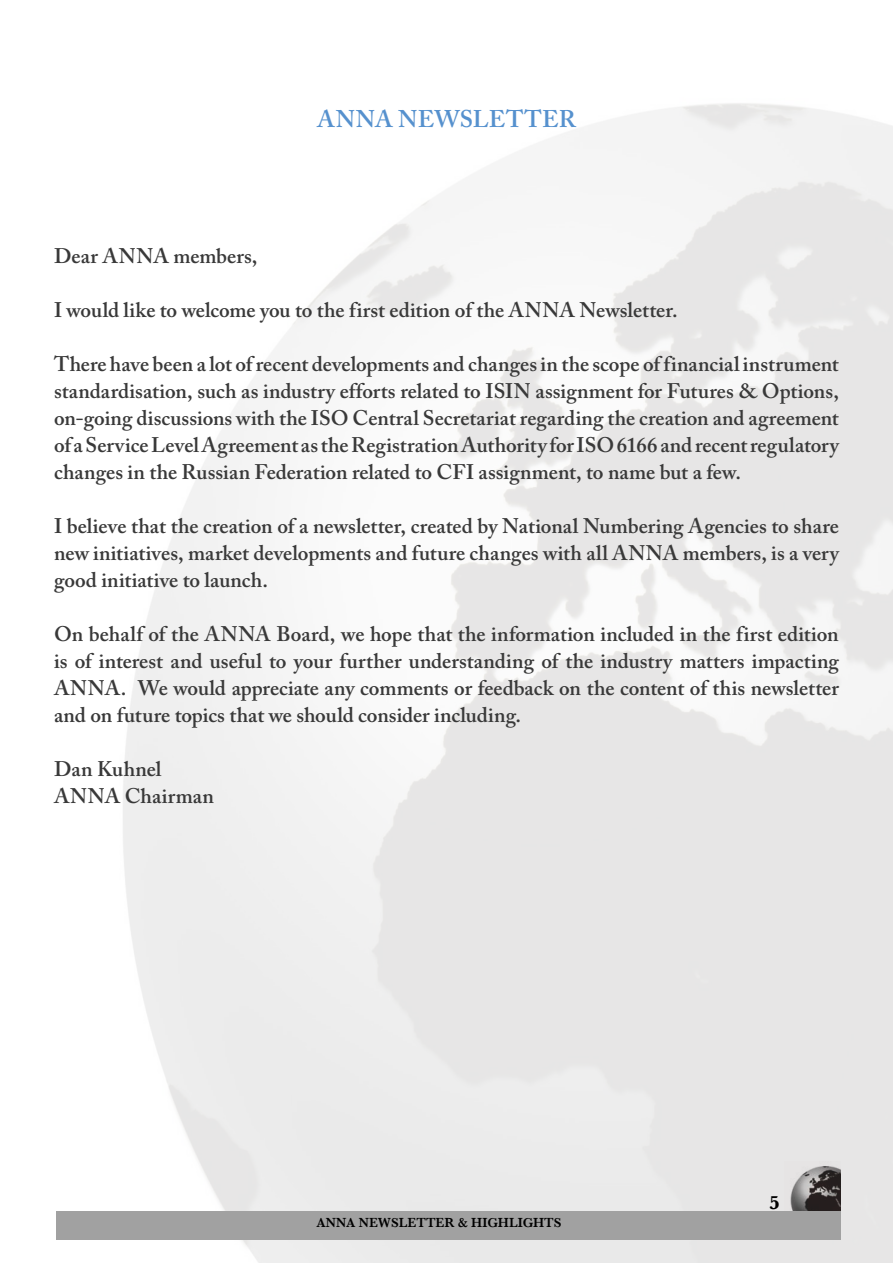
<style>
.page{position:relative;width:893px;height:1263px;background:#fff}
.page>*{position:absolute;margin:0;border:0;box-sizing:border-box;transform-origin:0 0}
.t1{font:600 24px "Adobe Caslon Pro";letter-spacing:.01em;color:#5691ce}
.t2{font:600 21px/27px "Adobe Caslon Pro";color:#393939;text-align:justify}
.t3{font:700 19.5px "Baskerville";color:#000}
.t4{font:600 13.5px "Baskerville";color:#000}
</style>
<div class="page">
<img style="left:123px;top:103px;width:770px;height:1160px">
<img style="left:785px;top:1161px;width:56px;height:49px">
<div style="left:56px;top:1211px;width:785px;height:29px;background:#a1a1a1"></div>
<p class="t1" style="left:317px;top:105px;width:260px">ANNA NEWSLETTER</p>
<p class="t2" style="left:54px;top:242px;width:205px">Dear ANNA members,</p>
<p class="t2" style="left:54px;top:296px;width:625px">I would like to welcome you to the first edition of the ANNA Newsletter.</p>
<p class="t2" style="left:54px;top:350px;width:786px">There have been a lot of recent developments and changes in the scope of financial instrument standardisation, such as industry efforts related to ISIN assignment for Futures &amp; Options, on-going discussions with the ISO Central Secretariat regarding the creation and agreement of a Service Level Agreement as the Registration Authority for ISO 6166 and recent regulatory changes in the Russian Federation related to CFI assignment, to name but a few.</p>
<p class="t2" style="left:54px;top:512px;width:786px">I believe that the creation of a newsletter, created by National Numbering Agencies to share new initiatives, market developments and future changes with all ANNA members, is a very good initiative to launch.</p>
<p class="t2" style="left:54px;top:620px;width:786px">On behalf of the ANNA Board, we hope that the information included in the first edition is of interest and useful to your further understanding of the industry matters impacting ANNA. We would appreciate any comments or feedback on the content of this newsletter and on future topics that we should consider including.</p>
<p class="t2" style="left:54px;top:755px;width:162px">Dan Kuhnel<br>ANNA Chairman</p>
<p class="t4" style="left:317px;top:1215px;width:246px">ANNA NEWSLETTER &amp; HIGHLIGHTS</p>
<p class="t3" style="left:770px;top:1191px;width:12px">5</p>
</div>
